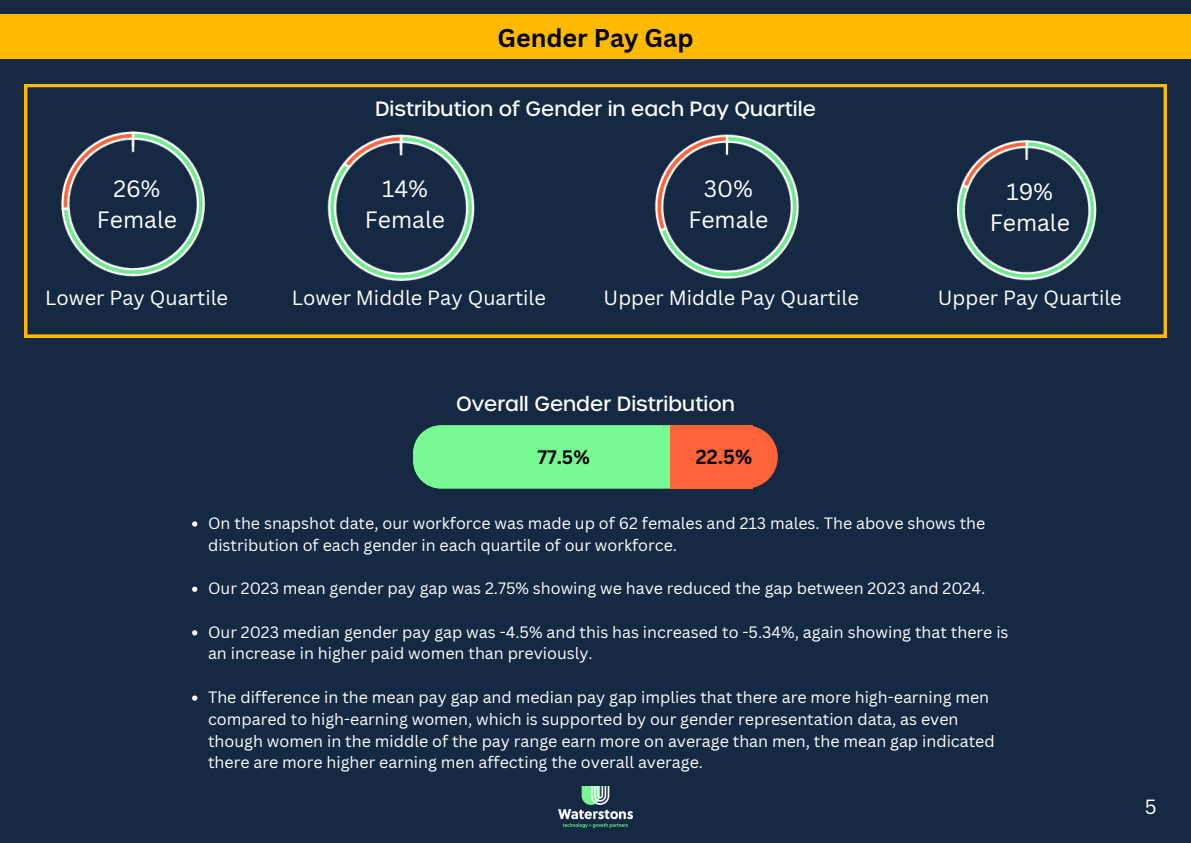
<style>
.page{position:relative;width:1191px;height:843px;background:#fff}
.page>*{position:absolute;margin:0;border:0;box-sizing:border-box;transform-origin:0 0}
.t1{font:700 25px "Canva Sans";color:#000}
.t2{font:23px/31.5px "Canva Sans";color:#fff;text-align:center}
.t3{font:20px "Canva Sans";color:#fff}
.t4{font:500 20px "Urbane";color:#fff}
.t5{font:700 19.8px "Canva Sans";color:#000}
.t6{font:700 19px "Canva Sans";color:#000}
.t7{font:16px/21.7px "Canva Sans";color:#fff}
</style>
<div class="page">
<div style="left:0;top:0;width:1190px;height:842px;background:#152943"></div>
<div style="left:0;top:14px;width:1190px;height:45px;background:#ffba00"></div>
<svg style="left:24px;top:84px;width:1142px;height:253px"></svg>
<img style="left:840px;top:134px;width:327px;height:152px">
<img style="left:559px;top:125px;width:329px;height:156px">
<img style="left:188px;top:127px;width:434px;height:159px">
<img style="left:32px;top:125px;width:202px;height:156px">
<svg style="left:413px;top:425px;width:364px;height:63px"></svg>
<svg style="left:192px;top:521px;width:5px;height:5px"></svg>
<svg style="left:192px;top:586px;width:5px;height:5px"></svg>
<svg style="left:192px;top:630px;width:5px;height:5px"></svg>
<svg style="left:192px;top:695px;width:5px;height:5px"></svg>
<img style="left:558px;top:786px;width:74px;height:40px">
<h1 class="t1" style="left:497px;top:20px;width:197px">Gender Pay Gap</h1>
<h3 class="t4" style="left:375px;top:96px;width:442px">Distribution of Gender in each Pay Quartile</h3>
<h2 class="t2" style="left:97px;top:172px;width:82px">26%<br>Female</h2>
<p class="t2" style="left:365px;top:172px;width:82px">14%<br>Female</p>
<h2 class="t2" style="left:688px;top:172px;width:82px">30%<br>Female</h2>
<p class="t2" style="left:989px;top:175px;width:82px">19%<br>Female</p>
<h2 class="t3" style="left:45px;top:284px;width:184px">Lower Pay Quartile</h2>
<h4 class="t3" style="left:292px;top:284px;width:255px">Lower Middle Pay Quartile</h4>
<h4 class="t3" style="left:603px;top:284px;width:257px">Upper Middle Pay Quartile</h4>
<h4 class="t3" style="left:937px;top:284px;width:185px">Upper Pay Quartile</h4>
<h3 class="t4" style="left:456px;top:391px;width:280px">Overall Gender Distribution</h3>
<h3 class="t6" style="left:537px;top:443px;width:54px">77.5%</h3>
<p class="t5" style="left:695px;top:443px;width:58px">22.5%</p>
<h4 class="t7" style="left:208px;top:511px;width:778px">On the snapshot date, our workforce was made up of 62 females and 213 males. The above shows the distribution of each gender in each quartile of our workforce.</h4>
<p class="t7" style="left:208px;top:577px;width:778px">Our 2023 mean gender pay gap was 2.75% showing we have reduced the gap between 2023 and 2024.</p>
<h2 class="t7" style="left:208px;top:620px;width:802px">Our 2023 median gender pay gap was -4.5% and this has increased to -5.34%, again showing that there is an increase in higher paid women than previously.</h2>
<h3 class="t7" style="left:208px;top:685px;width:788px">The difference in the mean pay gap and median pay gap implies that there are more high-earning men compared to high-earning women, which is supported by our gender representation data, as even though women in the middle of the pay range earn more on average than men, the mean gap indicated there are more higher earning men affecting the overall average.</h3>
<p class="t3" style="left:1144px;top:792px;width:13px">5</p>
</div>
